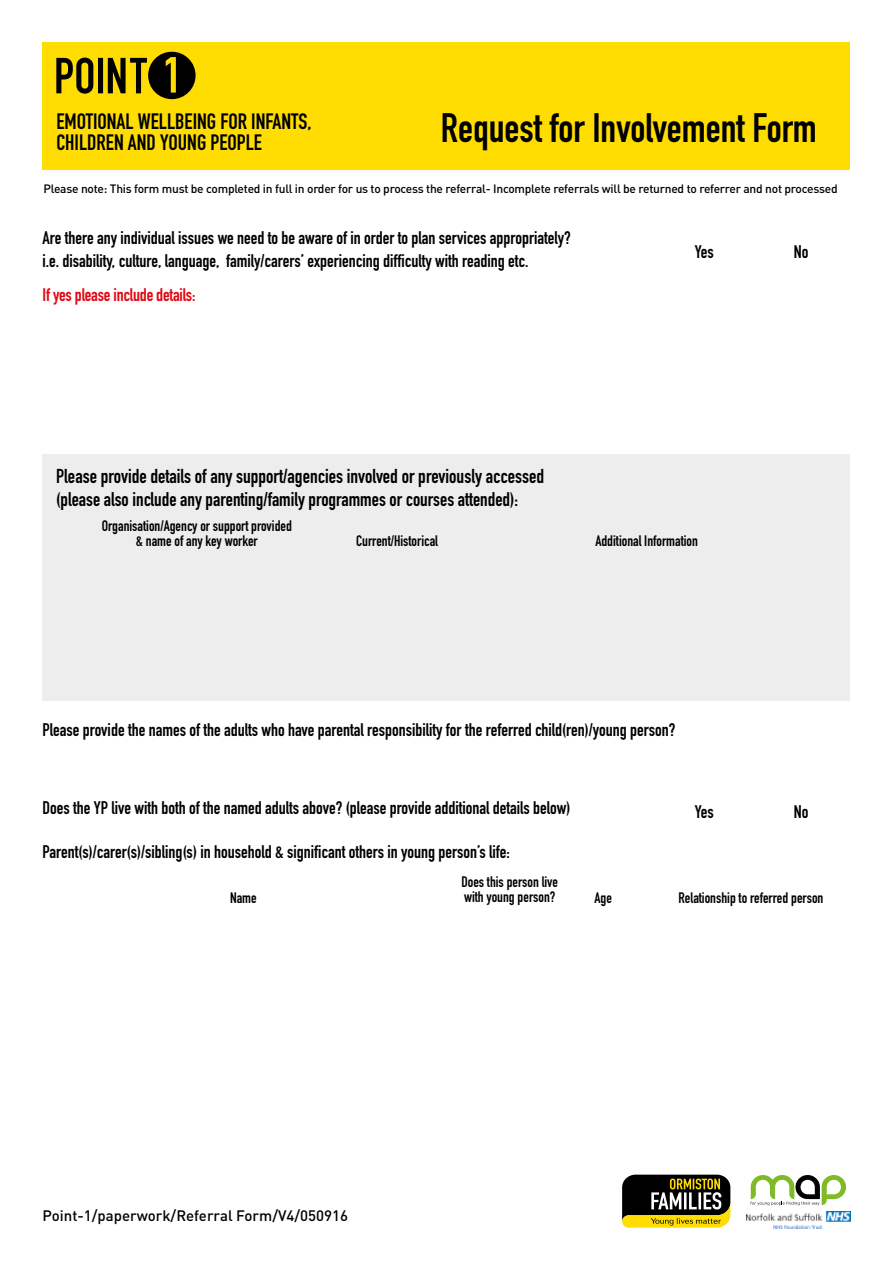
<style>
.page{position:relative;width:893px;height:1263px;background:#fff}
.page>*{position:absolute;margin:0;border:0;box-sizing:border-box;transform-origin:0 0}
.t1{font:40.5px "DIN Engschrift Std";color:#000}
.t2{font:21.9px/20.9px "DIN Engschrift Std";color:#000}
.t3{font:19.8px "DIN Engschrift Std";color:#000}
.t4{font:19.5px "DIN Engschrift Std";color:#000}
.t5{font:18px/23px "DIN Engschrift Std";color:#000}
.t6{font:18px "DIN Engschrift Std";letter-spacing:-.01em;color:#e30613}
.t7{font:15px/15px "DIN Engschrift Std";color:#000;text-align:center}
.t8{font:500 15px "DIN Pro";color:#000}
.t9{font:500 12px "DIN Pro";letter-spacing:-.02em;color:#000}
</style>
<div class="page">
<div style="left:43px;top:43px;width:807px;height:127px;background:#fd0"></div>
<svg style="left:56px;top:52px;width:140px;height:47px"></svg>
<svg style="left:622px;top:1174px;width:108px;height:54px;background:#655c23"></svg>
<img style="left:746px;top:1212px;width:104px;height:17px">
<svg style="left:750px;top:1175px;width:96px;height:30px"></svg>
<div style="left:43px;top:454px;width:807px;height:247px;background:#ededed"></div>
<p class="t2" style="left:56px;top:111px;width:257px">EMOTIONAL WELLBEING FOR INFANTS,<br>CHILDREN AND YOUNG PEOPLE</p>
<h1 class="t1" style="left:441px;top:104px;width:378px">Request for Involvement Form</h1>
<p class="t9" style="left:44px;top:180px;width:796px">Please note: This form must be completed in full in order for us to process the referral- Incomplete referrals will be returned to referrer and not processed</p>
<p class="t5" style="left:43px;top:226px;width:530px">Are there any individual issues we need to be aware of in order to plan services appropriately? i.e. disability, culture, language, family/carers’ experiencing difficulty with reading etc.</p>
<p class="t6" style="left:43px;top:284px;width:154px">If yes please include details:</p>
<p class="t5" style="left:695px;top:241px;width:20px">Yes</p>
<p class="t3" style="left:56px;top:464px;width:489px">Please provide details of any support/agencies involved or previously accessed</p>
<p class="t4" style="left:56px;top:487px;width:463px">(please also include any parenting/family programmes or courses attended):</p>
<p class="t7" style="left:102px;top:518px;width:192px">Organisation/Agency or support provided &amp; name of any key worker</p>
<p class="t7" style="left:356px;top:533px;width:83px">Current/Historical</p>
<p class="t7" style="left:595px;top:533px;width:104px">Additional Information</p>
<p class="t5" style="left:43px;top:718px;width:634px">Please provide the names of the adults who have parental responsibility for the referred child(ren)/young person?</p>
<p class="t5" style="left:43px;top:797px;width:529px">Does the YP live with both of the named adults above? (please provide additional details below)</p>
<p class="t5" style="left:43px;top:840px;width:469px">Parent(s)/carer(s)/sibling(s) in household &amp; significant others in young person’s life:</p>
<p class="t5" style="left:695px;top:801px;width:20px">Yes</p>
<p class="t5" style="left:794px;top:241px;width:16px">No</p>
<p class="t5" style="left:794px;top:801px;width:16px">No</p>
<p class="t7" style="left:230px;top:890px;width:28px">Name</p>
<p class="t7" style="left:461px;top:875px;width:98px;text-align:left">Does this person live with young person?</p>
<p class="t7" style="left:594px;top:890px;width:19px">Age</p>
<p class="t7" style="left:679px;top:890px;width:146px">Relationship to referred person</p>
<p class="t8" style="left:43px;top:1206px;width:307px">Point-1/paperwork/Referral Form/V4/050916</p>
</div>
